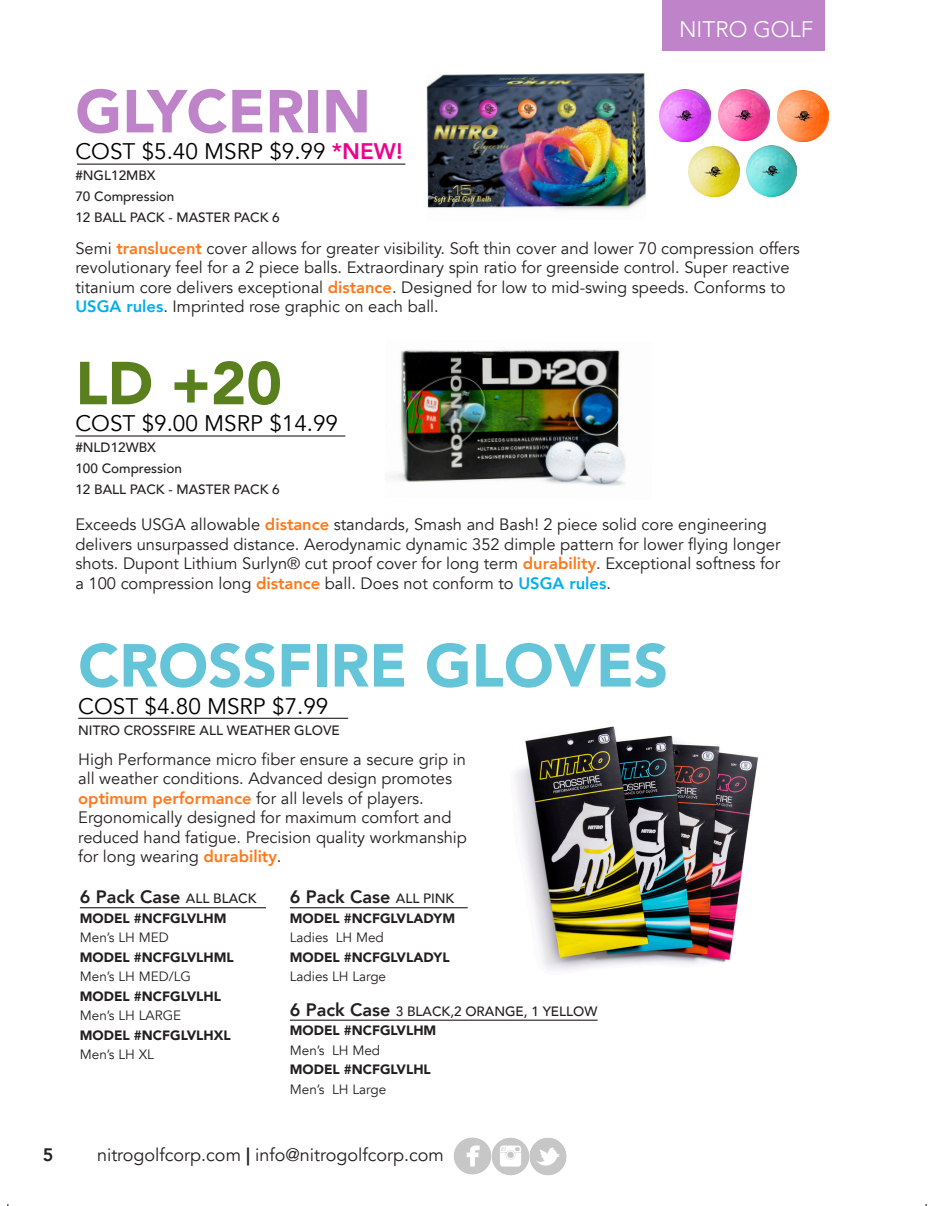
<style>
.page{position:relative;width:934px;height:1206px;background:#fff}
.page>*{position:absolute;margin:0;border:0;box-sizing:border-box;transform-origin:0 0}
.t1{font:900 60px "Avenir";color:#64c5d8}
.t2{font:900 60px "Avenir";color:#bf83c9}
.t3{font:900 60px "Avenir";color:#5a801d}
.t4{font:22.5px "Avenir";color:#000}
.t5{font:300 22.5px "Avenir";color:#fff}
.t6{font:18px "Avenir";color:#231f20}
.t7{font:800 18px "Avenir";color:#231f20}
.t8{font:16.5px/19.5px "Avenir";color:#231f20}
.t9{font:900 13.5px/19.5px "Avenir";color:#231f20}
.t10{font:500 13.5px/19.5px "Avenir";color:#231f20}
.s1{font-weight:800;color:#ed028c}
.s2{font-weight:800;color:#ff781a}
.s3{font-weight:800;color:#00aeef}
.s4{font-weight:500;font-size:13.5px}
.s5{font-weight:400}
.s6{font-weight:800;font-size:18px}
.s7{font-weight:900}
.s8{font-weight:800}
</style>
<div class="page">
<hr style="left:78px;top:718px;width:270px;height:1px;background:#231f20">
<img style="left:515px;top:726px;width:244px;height:245px">
<hr style="left:290px;top:1019px;width:307px;height:2px;background:#231f20">
<hr style="left:80px;top:907px;width:186px;height:1px;background:#231f20">
<hr style="left:290px;top:907px;width:178px;height:1px;background:#231f20">
<div style="left:662px;top:0;width:163px;height:50px;background:#bf83c9"></div>
<hr style="left:77px;top:164px;width:328px;height:1px;background:#231f20">
<hr style="left:75px;top:435px;width:270px;height:2px;background:#231f20">
<img style="left:389px;top:349px;width:237px;height:137px">
<img style="left:453px;top:1137px;width:29px;height:38px">
<img style="left:482px;top:1137px;width:38px;height:39px">
<img style="left:520px;top:1137px;width:47px;height:39px">
<img style="left:426px;top:73px;width:220px;height:137px">
<img style="left:659px;top:89px;width:52px;height:52px">
<img style="left:718px;top:90px;width:51px;height:51px">
<img style="left:778px;top:91px;width:50px;height:50px">
<img style="left:688px;top:146px;width:51px;height:51px">
<img style="left:746px;top:146px;width:51px;height:50px">
<p class="t2" style="left:75px;top:60px;width:297px">GLYCERIN</p>
<p class="t4" style="left:75px;top:138px;width:329px">COST $5.40 MSRP $9.99 <span class="s1">*NEW!</span></p>
<p class="t10" style="left:75px;top:164px;width:101px;line-height:21px">#NGL12MBX<br>70 Compression</p>
<p class="t10" style="left:75px;top:207px;width:206px">12 BALL PACK - MASTER PACK 6</p>
<p class="t5" style="left:679px;top:16px;width:136px">NITRO GOLF</p>
<p class="t8" style="left:75px;top:238px;width:726px">Semi <span class="s2">translucent</span> cover allows for greater visibility. Soft thin cover and lower 70 compression offers revolutionary feel for a 2 piece balls. Extraordinary spin ratio for greenside control. Super reactive titanium core delivers exceptional <span class="s2">distance</span>. Designed for low to mid-swing speeds. Conforms to <span class="s3">USGA rules</span>. Imprinted rose graphic on each ball.</p>
<p class="t3" style="left:75px;top:332px;width:208px">LD +20</p>
<p class="t4" style="left:75px;top:410px;width:264px">COST $9.00 MSRP $14.99</p>
<p class="t10" style="left:75px;top:436px;width:108px;line-height:21px">#NLD12WBX<br>100 Compression</p>
<p class="t10" style="left:75px;top:479px;width:206px">12 BALL PACK - MASTER PACK 6</p>
<p class="t8" style="left:75px;top:515px;width:706px">Exceeds USGA allowable <span class="s2">distance</span> standards, Smash and Bash! 2 piece solid core engineering delivers unsurpassed distance. Aerodynamic dynamic 352 dimple pattern for lower flying longer shots. Dupont Lithium Surlyn® cut proof cover for long term <span class="s2">durability</span>. Exceptional softness for a 100 compression long <span class="s2">distance</span> ball. Does not conform to <span class="s3">USGA rules</span>.</p>
<p class="t1" style="left:78px;top:614px;width:591px">CROSSFIRE GLOVES</p>
<p class="t4" style="left:78px;top:692px;width:252px">COST $4.80 MSRP $7.99</p>
<p class="t10" style="left:78px;top:719px;width:263px">NITRO CROSSFIRE ALL WEATHER GLOVE</p>
<p class="t8" style="left:78px;top:749px;width:390px">High Performance micro fiber ensure a secure grip in all weather conditions. Advanced design promotes <span class="s2">optimum performance</span> for all levels of players.<br>Ergonomically designed for maximum comfort and reduced hand fatigue. Precision quality workmanship for long wearing <span class="s2">durability</span>.</p>
<p class="t7" style="left:80px;top:883px;width:178px">6 Pack Case <span class="s4">ALL BLACK</span></p>
<p class="t9" style="left:80px;top:908px;width:148px">MODEL #NCFGLVLHM<br><span class="s5">Men’s LH MED</span></p>
<p class="t9" style="left:80px;top:947px;width:155px">MODEL #NCFGLVLHML<br><span class="s5">Men’s LH MED/LG</span></p>
<p class="t9" style="left:80px;top:986px;width:142px">MODEL #NCFGLVLHL<br><span class="s5">Men’s LH LARGE</span></p>
<p class="t9" style="left:80px;top:1025px;width:152px">MODEL #NCFGLVLHXL<br><span class="s5">Men’s LH XL</span></p>
<p class="t7" style="left:290px;top:883px;width:166px">6 Pack Case <span class="s4">ALL PINK</span></p>
<p class="t9" style="left:290px;top:908px;width:167px">MODEL #NCFGLVLADYM<br><span class="s5">Ladies LH Med</span></p>
<p class="t9" style="left:290px;top:947px;width:161px">MODEL #NCFGLVLADYL<br><span class="s5">Ladies LH Large</span></p>
<p class="t10" style="left:290px;top:1000px;width:309px"><span class="s6">6 Pack Case</span> 3 BLACK,2 ORANGE, 1 YELLOW<br><span class="s7">MODEL #NCFGLVLHM<br></span><span class="s5">Men’s LH Med</span></p>
<p class="t9" style="left:290px;top:1059px;width:142px">MODEL #NCFGLVLHL<br><span class="s5">Men’s LH Large</span></p>
<p class="t7" style="left:43px;top:1140px;width:12px">5</p>
<p class="t6" style="left:97px;top:1144px;width:348px">nitrogolfcorp.com <span class="s8">|</span> info@nitrogolfcorp.com</p>
</div>
